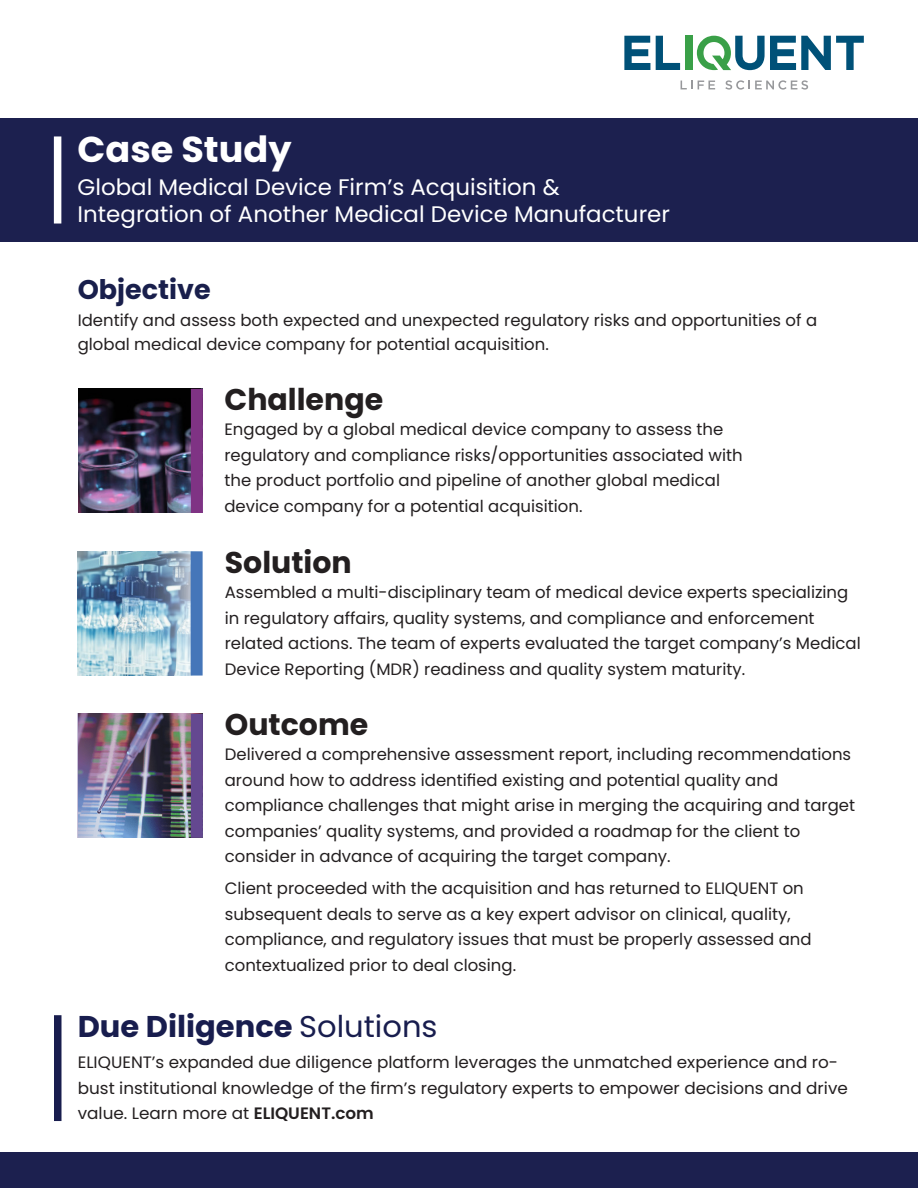
<style>
.page{position:relative;width:918px;height:1188px;background:#fff}
.page>*{position:absolute;margin:0;border:0;box-sizing:border-box;transform-origin:0 0}
.t1{font:700 36px "Poppins";color:#fff}
.t2{font:700 30px "Poppins";color:#231f20}
.t3{font:700 30px "Poppins";color:#181d4e}
.t4{font:700 27px "Poppins";color:#191f4c}
.t5{font:22.5px "Poppins";color:#fff}
.t6{font:16.5px/25.5px "Poppins";color:#231f20}
.s1{font-weight:400}
.s2{font-weight:600}
</style>
<div class="page">
<div style="left:685px;top:36px;width:8px;height:34px;background:#3aa048"></div>
<svg style="left:697px;top:36px;width:167px;height:34px"></svg>
<svg style="left:624px;top:36px;width:26px;height:34px"></svg>
<svg style="left:656px;top:36px;width:24px;height:34px"></svg>
<svg style="left:681px;top:81px;width:34px;height:8px"></svg>
<svg style="left:725px;top:80px;width:83px;height:10px"></svg>
<div style="left:0;top:118px;width:918px;height:124px;background:#1c204f"></div>
<div style="left:54px;top:136px;width:7px;height:88px;background:#fff"></div>
<img style="left:78px;top:551px;width:113px;height:125px">
<div style="left:191px;top:551px;width:12px;height:125px;background:#4576b9"></div>
<div style="left:191px;top:714px;width:12px;height:124px;background:#644890"></div>
<img style="left:78px;top:389px;width:113px;height:124px">
<div style="left:191px;top:389px;width:12px;height:124px;background:#7f3384"></div>
<div style="left:0;top:1152px;width:918px;height:36px;background:#1c204f"></div>
<div style="left:54px;top:1015px;width:8px;height:106px;background:#181d4e"></div>
<img style="left:78px;top:713px;width:113px;height:125px">
<p class="t1" style="left:78px;top:129px;width:216px">Case Study</p>
<p class="t5" style="left:78px;top:174px;width:484px">Global Medical Device Firm’s Acquisition &amp;</p>
<p class="t5" style="left:78px;top:201px;width:594px">Integration of Another Medical Device Manufacturer</p>
<p class="t4" style="left:78px;top:274px;width:134px">Objective</p>
<p class="t6" style="left:78px;top:309px;width:741px;line-height:24px">Identify and assess both expected and unexpected regulatory risks and opportunities of a global medical device company for potential acquisition.</p>
<p class="t2" style="left:224px;top:382px;width:160px">Challenge</p>
<p class="t6" style="left:224px;top:417px;width:520px">Engaged by a global medical device company to assess the regulatory and compliance risks/opportunities associated with the product portfolio and pipeline of another global medical device company for a potential acquisition.</p>
<p class="t2" style="left:225px;top:545px;width:128px">Solution</p>
<p class="t6" style="left:225px;top:580px;width:637px">Assembled a multi-disciplinary team of medical device experts specializing in regulatory affairs, quality systems, and compliance and enforcement related actions. The team of experts evaluated the target company’s Medical Device Reporting (MDR) readiness and quality system maturity.</p>
<p class="t2" style="left:225px;top:707px;width:145px">Outcome</p>
<p class="t6" style="left:225px;top:742px;width:632px">Delivered a comprehensive assessment report, including recommendations around how to address identified existing and potential quality and compliance challenges that might arise in merging the acquiring and target companies’ quality systems, and provided a roadmap for the client to consider in advance of acquiring the target company.</p>
<p class="t6" style="left:225px;top:876px;width:588px">Client proceeded with the acquisition and has returned to ELIQUENT on subsequent deals to serve as a key expert advisor on clinical, quality, compliance, and regulatory issues that must be properly assessed and contextualized prior to deal closing.</p>
<p class="t3" style="left:78px;top:1009px;width:361px">Due Diligence <span class="s1">Solutions</span></p>
<p class="t6" style="left:78px;top:1050px;width:772px">ELIQUENT’s expanded due diligence platform leverages the unmatched experience and ro&shy;bust institutional knowledge of the firm’s regulatory experts to empower decisions and drive value. Learn more at <span class="s2">ELIQUENT.com</span></p>
</div>
